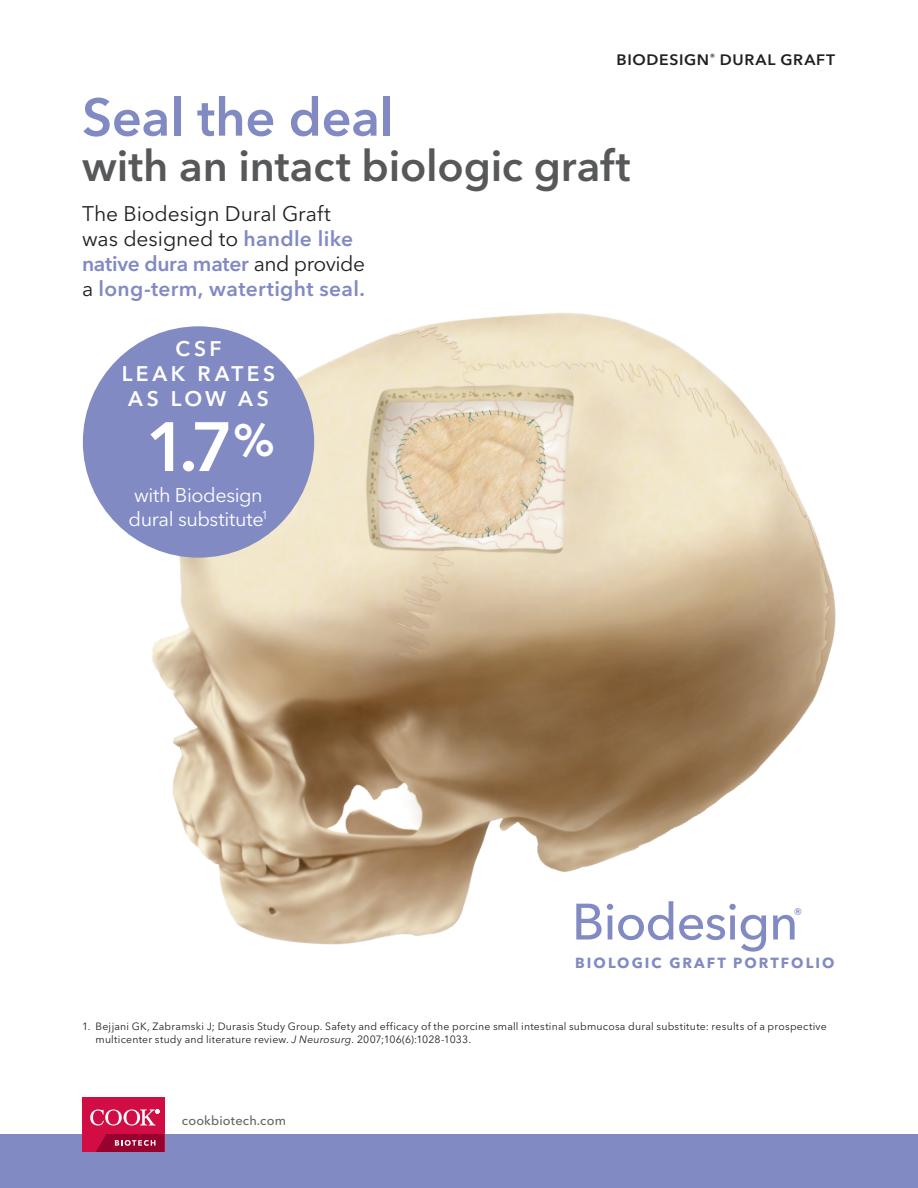
<style>
.page{position:relative;width:918px;height:1188px;background:#fff}
.page>*{position:absolute;margin:0;border:0;box-sizing:border-box;transform-origin:0 0}
.t1{font:600 69px "Avenir Next LT Pro";color:#fff}
.t2{font:600 52.5px "Avenir Next LT Pro";letter-spacing:-.005em;color:#828ac4}
.t3{font:500 50.55px "Avenir Next LT Pro";letter-spacing:-.02em;color:#828ac4}
.t4{font:600 43.2px "Avenir Next LT Pro";letter-spacing:-.005em;color:#57585a}
.t5{font:600 21px/25.2px "Avenir Next LT Pro";letter-spacing:.01em;color:#828ac4}
.t6{font:600 21px/25.2px "Avenir Next LT Pro";letter-spacing:.17em;color:#fff;text-align:center}
.t7{font:19.8px/23.7px "Avenir Next LT Pro";letter-spacing:-.02em;color:#fff}
.t8{font:500 15.15px "Avenir Next LT Pro";color:#828ac4}
.t9{font:600 15px "Avenir Next LT Pro";letter-spacing:.04em;color:#231f20;scale:1.05 1}
.t10{font:700 14.55px "Avenir Next LT Pro";letter-spacing:.14em;color:#828ac4}
.t11{font:500 12.75px "Avenir Next LT Pro";letter-spacing:.015em;color:#636366}
.t12{font:10.5px/12.6px "Avenir Next LT Pro";letter-spacing:.02em;color:#231f20}
.s1{font-weight:400;color:#231f20}
.s2{font-style:italic}
</style>
<div class="page">
<div style="left:0;top:1134px;width:918px;height:54px;background:#828ac4"></div>
<div style="left:82px;top:1098px;width:82px;height:54px;background:#d20d44"></div>
<svg style="left:96px;top:1134px;width:68px;height:18px"></svg>
<svg style="left:90px;top:1109px;width:69px;height:17px"></svg>
<img style="left:82px;top:313px;width:754px;height:632px">
<div style="left:83px;top:326px;width:231px;height:232px;background:#828ac4;border-radius:50%"></div>
<h3 class="t9" style="left:617px;top:51px;width:210px">BIODESIGN<sup>®</sup> DURAL GRAFT</h3>
<h2 class="t2" style="left:82px;top:85px;width:313px">Seal the deal</h2>
<h3 class="t4" style="left:82px;top:139px;width:550px">with an intact biologic graft</h3>
<h3 class="t5" style="left:82px;top:201px;width:285px"><span class="s1">The Biodesign Dural Graft was designed to</span> handle like native dura mater <span class="s1">and provide a</span> long-term, watertight seal.</h3>
<h3 class="t6" style="left:122px;top:336px;width:155px">CSF<br>LEAK RATES<br>AS LOW AS</h3>
<h1 class="t1" style="left:146px;top:405px;width:131px">1.7<sup>%</sup></h1>
<h3 class="t7" style="left:129px;top:483px;width:141px">with Biodesign dural substitute<sup>1</sup></h3>
<h3 class="t3" style="left:572px;top:891px;width:228px">Biodesign</h3>
<h3 class="t8" style="left:793px;top:904px;width:11px">®</h3>
<h3 class="t10" style="left:575px;top:954px;width:261px">BIOLOGIC GRAFT PORTFOLIO</h3>
<p class="t12" style="left:96px;top:1020px;width:733px;text-indent:-14px">1. Bejjani GK, Zabramski J; Durasis Study Group. Safety and efficacy of the porcine small intestinal submucosa dural substitute: results of a prospective multicenter study and literature review. <span class="s2">J Neurosurg.</span> 2007;106(6):1028-1033.</p>
<p class="t11" style="left:182px;top:1113px;width:106px">cookbiotech.com</p>
</div>
